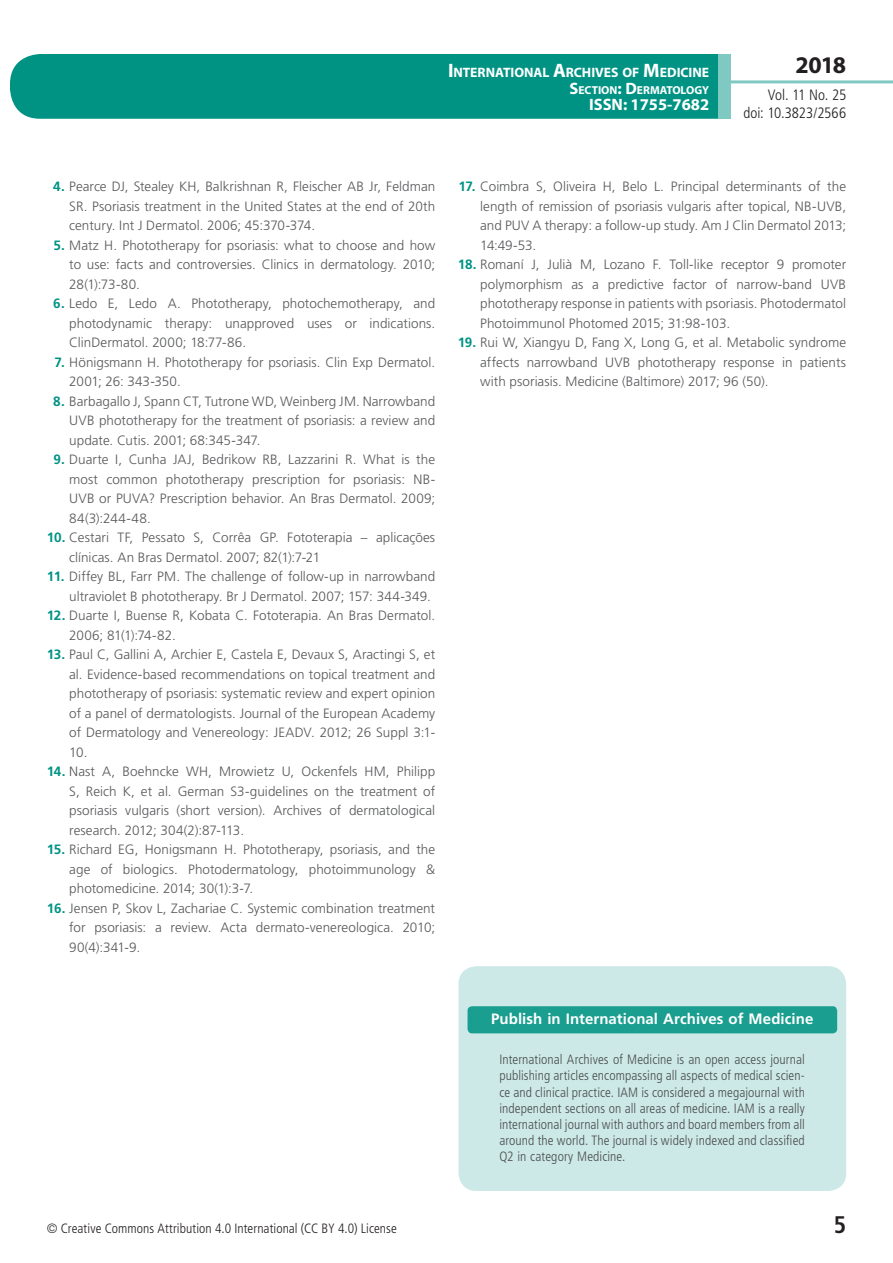
<style>
.page{position:relative;width:893px;height:1263px;background:#fff}
.page>*{position:absolute;margin:0;border:0;box-sizing:border-box;transform-origin:0 0}
.t1{font:700 24px "Myriad Pro";color:#231f20}
.t2{font:700 condensed 24px "Frutiger LT Std";color:#231f20}
.t3{font:700 16.5px "Myriad Pro";color:#fff}
.t4{font:700 15px "Frutiger LT Std";letter-spacing:.005em;color:#fff}
.t5{font:300 condensed 15px/18px "Frutiger LT Std";color:#231f20;text-align:right}
.t6{font:700 13.65px "Myriad Pro";letter-spacing:-.005em;color:#fff}
.t7{font:300 13.5px/19.5px "Frutiger LT Std";letter-spacing:.005em;color:#57585a;text-align:justify}
.t8{font:300 condensed 13.5px/16.2px "Frutiger LT Std";letter-spacing:.01em;color:#4b4c4d;text-align:justify}
.t9{font:300 condensed 13.5px "Frutiger LT Std";letter-spacing:.005em;color:#231f20}
.t10{font:700 11.55px "Myriad Pro";color:#fff}
.s1{font-size:19.5px}
.s2{font-size:16.5px}
.s3{font-weight:700;color:#009384}
</style>
<div class="page">
<div style="left:10px;top:54px;width:775px;height:65px;background:#009384;border-radius:30px"></div>
<div style="left:732px;top:0;width:161px;height:157px;background:#fff"></div>
<hr style="left:730px;top:80px;width:163px;height:3px;background:#80c9c2">
<div style="left:718px;top:54px;width:13px;height:65px;background:#80c9c2"></div>
<div style="left:458px;top:966px;width:388px;height:225px;background:#cce9e7;border-radius:18px"></div>
<div style="left:467px;top:1006px;width:370px;height:27px;background:#1a9e90;border-radius:4px"></div>
<p class="t6" style="left:448px;top:64px;width:263px"><span class="s1">I</span>NTERNATIONAL <span class="s1">A</span>RCHIVES OF <span class="s1">M</span>EDICINE</p>
<p class="t10" style="left:570px;top:82px;width:141px"><span class="s2">S</span>ECTION<span class="s2">:</span> <span class="s2">D</span>ERMATOLOGY</p>
<p class="t3" style="left:589px;top:94px;width:122px">ISSN: 1755-7682</p>
<h1 class="t1" style="left:795px;top:49px;width:52px">2018</h1>
<p class="t5" style="left:743px;top:86px;width:104px">Vol. 11 No. 25<br>doi: 10.3823/2566</p>
<p class="t7" style="left:69px;top:177px;width:367px;text-indent:-16px"><span class="s3">4.</span> Pearce DJ, Stealey KH, Balkrishnan R, Fleischer AB Jr, Feldman SR. Psoriasis treatment in the United States at the end of 20th century. Int J Dermatol. 2006; 45:370-374.</p>
<p class="t7" style="left:69px;top:236px;width:367px;text-indent:-16px"><span class="s3">5.</span> Matz H. Phototherapy for psoriasis: what to choose and how to use: facts and controversies. Clinics in dermatology. 2010; 28(1):73-80.</p>
<p class="t7" style="left:69px;top:294px;width:367px;text-indent:-16px"><span class="s3">6.</span> Ledo E, Ledo A. Phototherapy, photochemotherapy, and photodynamic therapy: unapproved uses or indications.<br>ClinDermatol. 2000; 18:77-86.</p>
<p class="t7" style="left:69px;top:353px;width:367px;text-indent:-15px"><span class="s3">7.</span> Hönigsmann H. Phototherapy for psoriasis. Clin Exp Dermatol.<br>2001; 26: 343-350.</p>
<p class="t7" style="left:69px;top:392px;width:367px;text-indent:-16px"><span class="s3">8.</span> Barbagallo J, Spann CT, Tutrone WD, Weinberg JM. Narrowband UVB phototherapy for the treatment of psoriasis: a review and update. Cutis. 2001; 68:345-347.</p>
<p class="t7" style="left:69px;top:450px;width:367px;text-indent:-16px"><span class="s3">9.</span> Duarte I, Cunha JAJ, Bedrikow RB, Lazzarini R. What is the most common phototherapy prescription for psoriasis: NB-UVB or PUVA? Prescription behavior. An Bras Dermatol. 2009; 84(3):244-48.</p>
<p class="t7" style="left:69px;top:528px;width:367px;text-indent:-23px"><span class="s3">10.</span> Cestari TF, Pessato S, Corrêa GP. Fototerapia – aplicações clínicas. An Bras Dermatol. 2007; 82(1):7-21</p>
<p class="t7" style="left:69px;top:567px;width:367px;text-indent:-22px"><span class="s3">11.</span> Diffey BL, Farr PM. The challenge of follow-up in narrowband ultraviolet B phototherapy. Br J Dermatol. 2007; 157: 344-349.</p>
<p class="t7" style="left:69px;top:606px;width:367px;text-indent:-23px"><span class="s3">12.</span> Duarte I, Buense R, Kobata C. Fototerapia. An Bras Dermatol.<br>2006; 81(1):74-82.</p>
<p class="t7" style="left:69px;top:645px;width:367px;text-indent:-22px"><span class="s3">13.</span> Paul C, Gallini A, Archier E, Castela E, Devaux S, Aractingi S, et al. Evidence-based recommendations on topical treatment and phototherapy of psoriasis: systematic review and expert opinion of a panel of dermatologists. Journal of the European Academy of Dermatology and Venereology: JEADV. 2012; 26 Suppl 3:1- 10.</p>
<p class="t7" style="left:69px;top:762px;width:367px;text-indent:-23px"><span class="s3">14.</span> Nast A, Boehncke WH, Mrowietz U, Ockenfels HM, Philipp S, Reich K, et al. German S3-guidelines on the treatment of psoriasis vulgaris (short version). Archives of dermatological research. 2012; 304(2):87-113.</p>
<p class="t7" style="left:69px;top:840px;width:367px;text-indent:-23px"><span class="s3">15.</span> Richard EG, Honigsmann H. Phototherapy, psoriasis, and the age of biologics. Photodermatology, photoimmunology &amp; photomedicine. 2014; 30(1):3-7.</p>
<p class="t7" style="left:69px;top:899px;width:367px;text-indent:-22px"><span class="s3">16.</span> Jensen P, Skov L, Zachariae C. Systemic combination treatment for psoriasis: a review. Acta dermato-venereologica. 2010; 90(4):341-9.</p>
<p class="t7" style="left:480px;top:177px;width:367px;text-indent:-22px"><span class="s3">17.</span> Coimbra S, Oliveira H, Belo L. Principal determinants of the length of remission of psoriasis vulgaris after topical, NB-UVB, and PUV A therapy: a follow-up study. Am J Clin Dermatol 2013; 14:49-53.</p>
<p class="t7" style="left:480px;top:255px;width:367px;text-indent:-23px"><span class="s3">18.</span> Romaní J, Julià M, Lozano F. Toll-like receptor 9 promoter polymorphism as a predictive factor of narrow-band UVB phototherapy response in patients with psoriasis. Photodermatol Photoimmunol Photomed 2015; 31:98-103.</p>
<p class="t7" style="left:480px;top:333px;width:367px;text-indent:-22px"><span class="s3">19.</span> Rui W, Xiangyu D, Fang X, Long G, et al. Metabolic syndrome affects narrowband UVB phototherapy response in patients with psoriasis. Medicine (Baltimore) 2017; 96 (50).</p>
<p class="t4" style="left:491px;top:1010px;width:324px">Publish in International Archives of Medicine</p>
<p class="t8" style="left:499px;top:1052px;width:307px">International Archives of Medicine is an open access journal publishing articles encompassing all aspects of medical scien&shy;ce and clinical practice. IAM is considered a megajournal with independent sections on all areas of medicine. IAM is a really international journal with authors and board members from all around the world. The journal is widely indexed and classified Q2 in category Medicine.</p>
<p class="t9" style="left:47px;top:1220px;width:352px">© Creative Commons Attribution 4.0 International (CC BY 4.0) License</p>
<h1 class="t2" style="left:834px;top:1210px;width:14px">5</h1>
</div>
